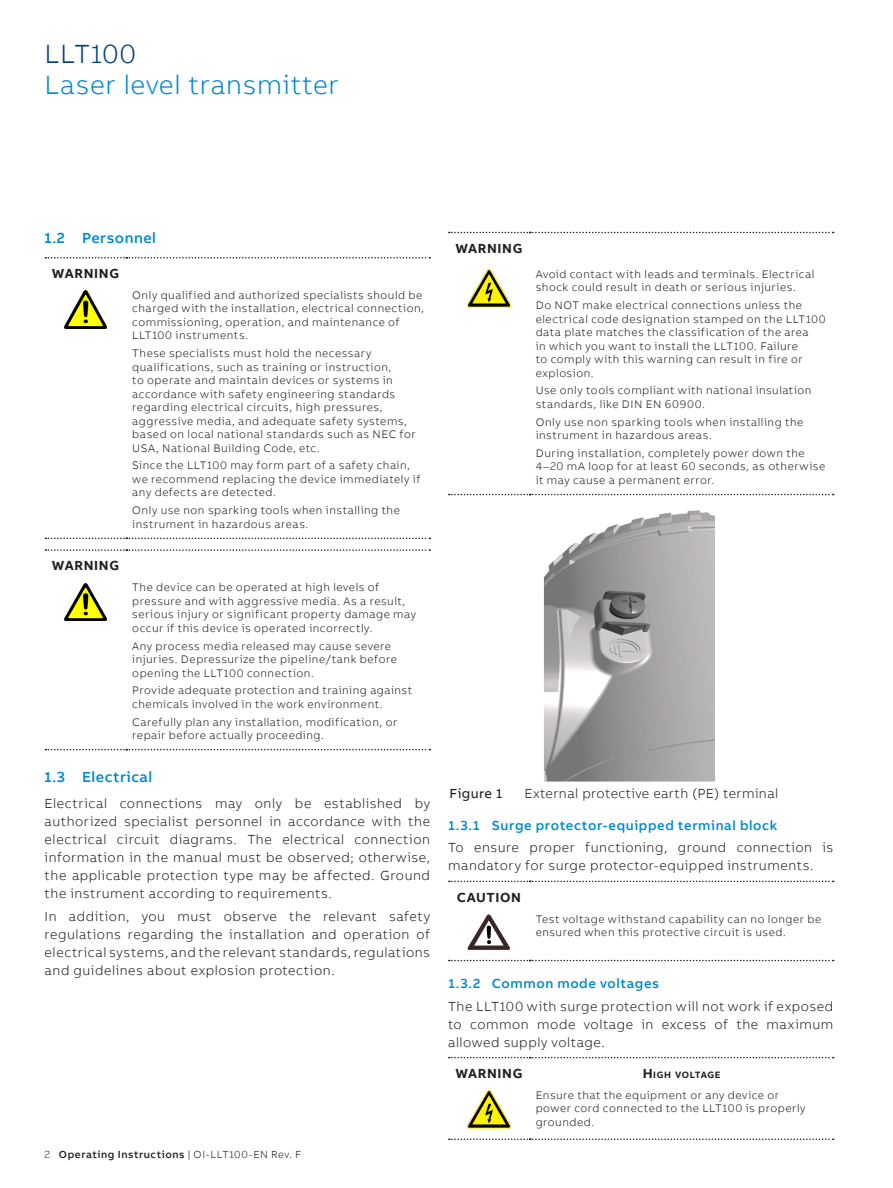
<style>
.page{position:relative;width:893px;height:1188px;background:#fff}
.page>*{position:absolute;margin:0;border:0;box-sizing:border-box;transform-origin:0 0}
.t1{font:300 27px "AB Bvoice";letter-spacing:.025em;color:#0089cf}
.t2{font:300 27px "AB Bvoice";letter-spacing:.025em;color:#004279}
.t3{font:500 15px "AB Bvoice";letter-spacing:.03em;color:#0089cf}
.body_text{font:300 13.5px/18px "AB Bvoice";letter-spacing:.04em;color:#231f20;text-align:justify}
.t4{font:500 13.5px "AB Bvoice";letter-spacing:.045em;color:#0089cf}
.heading_-_SAFETY{font:700 13.5px "AB Bvoice";letter-spacing:.05em;color:#231f20}
.t5{font:13.5px "AB Bvoice";letter-spacing:.03em;color:#231f20}
.body_text_left{font:300 11.25px/13.5px "AB Bvoice";letter-spacing:.045em;color:#231f20}
.t6{font:500 10.5px "AB Bvoice";letter-spacing:.055em;color:#231f20}
.heading_-_SAFETY-2{font:700 9.45px "AB Bvoice";letter-spacing:.04em;color:#231f20}
.s1{font-weight:300}
.s2{font-size:13.5px}
</style>
<div class="page">
<svg style="left:45px;top:257px;width:385px;height:2px"></svg>
<svg style="left:45px;top:538px;width:385px;height:1px"></svg>
<img style="left:64px;top:291px;width:43px;height:37px">
<svg style="left:45px;top:549px;width:385px;height:2px"></svg>
<svg style="left:45px;top:749px;width:385px;height:1px"></svg>
<img style="left:64px;top:583px;width:43px;height:37px">
<svg style="left:449px;top:232px;width:385px;height:1px"></svg>
<svg style="left:449px;top:494px;width:385px;height:1px"></svg>
<img style="left:468px;top:270px;width:42px;height:38px">
<img style="left:543px;top:510px;width:172px;height:272px">
<svg style="left:449px;top:881px;width:385px;height:1px"></svg>
<svg style="left:449px;top:960px;width:385px;height:1px"></svg>
<svg style="left:468px;top:914px;width:42px;height:36px"></svg>
<svg style="left:449px;top:1057px;width:385px;height:1px"></svg>
<svg style="left:449px;top:1139px;width:385px;height:1px"></svg>
<img style="left:468px;top:1091px;width:42px;height:38px">
<h1 class="t2" style="left:45px;top:38px;width:93px">LLT100</h1>
<h1 class="t1" style="left:45px;top:69px;width:296px">Laser level transmitter</h1>
<p class="t3" style="left:45px;top:228px;width:113px">1.2 Personnel</p>
<p class="heading_-_SAFETY" style="left:52px;top:265px;width:68px">WARNING</p>
<p class="body_text_left" style="left:132px;top:288px;width:293px">Only qualified and authorized specialists should be charged with the installation, electrical connection, commissioning, operation, and maintenance of LLT100 instruments.</p>
<p class="body_text_left" style="left:132px;top:347px;width:285px">These specialists must hold the necessary qualifications, such as training or instruction,<br>to operate and maintain devices or systems in accordance with safety engineering standards regarding electrical circuits, high pressures, aggressive media, and adequate safety systems, based on local national standards such as NEC for USA, National Building Code, etc.</p>
<p class="body_text_left" style="left:132px;top:459px;width:290px">Since the LLT100 may form part of a safety chain, we recommend replacing the device immediately if any defects are detected.</p>
<p class="body_text_left" style="left:132px;top:504px;width:269px">Only use non sparking tools when installing the instrument in hazardous areas.</p>
<p class="heading_-_SAFETY" style="left:52px;top:557px;width:68px">WARNING</p>
<p class="body_text_left" style="left:132px;top:581px;width:285px">The device can be operated at high levels of pressure and with aggressive media. As a result, serious injury or significant property damage may occur if this device is operated incorrectly.</p>
<p class="body_text_left" style="left:132px;top:639px;width:266px">Any process media released may cause severe injuries. Depressurize the pipeline/tank before opening the LLT100 connection.</p>
<p class="body_text_left" style="left:132px;top:684px;width:281px">Provide adequate protection and training against chemicals involved in the work environment.</p>
<p class="body_text_left" style="left:132px;top:715px;width:267px">Carefully plan any installation, modification, or repair before actually proceeding.</p>
<p class="t3" style="left:45px;top:767px;width:109px">1.3 Electrical</p>
<p class="body_text" style="left:45px;top:795px;width:387px">Electrical connections may only be established by authorized specialist personnel in accordance with the electrical circuit diagrams. The electrical connection information in the manual must be observed; otherwise, the applicable protection type may be affected. Ground the instrument according to requirements.</p>
<p class="body_text" style="left:45px;top:907px;width:387px">In addition, you must observe the relevant safety regulations regarding the installation and operation of electrical systems, and the relevant standards, regulations and guidelines about explosion protection.</p>
<p class="t6" style="left:45px;top:1148px;width:258px"><span class="s1">2</span> Operating Instructions <span class="s1">| OI-LLT100-EN Rev. F</span></p>
<p class="heading_-_SAFETY" style="left:455px;top:240px;width:68px">WARNING</p>
<p class="body_text_left" style="left:536px;top:267px;width:280px">Avoid contact with leads and terminals. Electrical shock could result in death or serious injuries.</p>
<p class="body_text_left" style="left:536px;top:299px;width:292px">Do NOT make electrical connections unless the electrical code designation stamped on the LLT100 data plate matches the classification of the area<br>in which you want to install the LLT100. Failure<br>to comply with this warning can result in fire or explosion.</p>
<p class="body_text_left" style="left:536px;top:384px;width:277px">Use only tools compliant with national insulation standards, like DIN EN 60900.</p>
<p class="body_text_left" style="left:536px;top:415px;width:269px">Only use non sparking tools when installing the instrument in hazardous areas.</p>
<p class="body_text_left" style="left:536px;top:446px;width:291px">During installation, completely power down the<br>4–20 mA loop for at least 60 seconds, as otherwise it may cause a permanent error.</p>
<p class="t5" style="left:449px;top:786px;width:54px">Figure 1</p>
<p class="body_text" style="left:524px;top:785px;width:255px">External protective earth (PE) terminal</p>
<p class="t4" style="left:448px;top:817px;width:330px">1.3.1 Surge protector-equipped terminal block</p>
<p class="body_text" style="left:448px;top:839px;width:387px">To ensure proper functioning, ground connection is mandatory for surge protector-equipped instruments.</p>
<p class="heading_-_SAFETY" style="left:457px;top:889px;width:29px">CAUTIO</p>
<p class="heading_-_SAFETY" style="left:511px;top:889px;width:11px">N</p>
<p class="body_text_left" style="left:536px;top:912px;width:287px">Test voltage withstand capability can no longer be ensured when this protective circuit is used.</p>
<p class="t4" style="left:448px;top:975px;width:212px">1.3.2 Common mode voltages</p>
<p class="body_text" style="left:448px;top:997px;width:387px">The LLT100 with surge protection will not work if exposed to common mode voltage in excess of the maximum allowed supply voltage.</p>
<p class="heading_-_SAFETY" style="left:455px;top:1065px;width:68px">WARNING</p>
<p class="heading_-_SAFETY-2" style="left:643px;top:1069px;width:66px"><span class="s2">H</span> IGH VOLTAGE</p>
<p class="body_text_left" style="left:536px;top:1088px;width:271px">Ensure that the equipment or any device or power cord connected to the LLT100 is properly grounded.</p>
</div>
